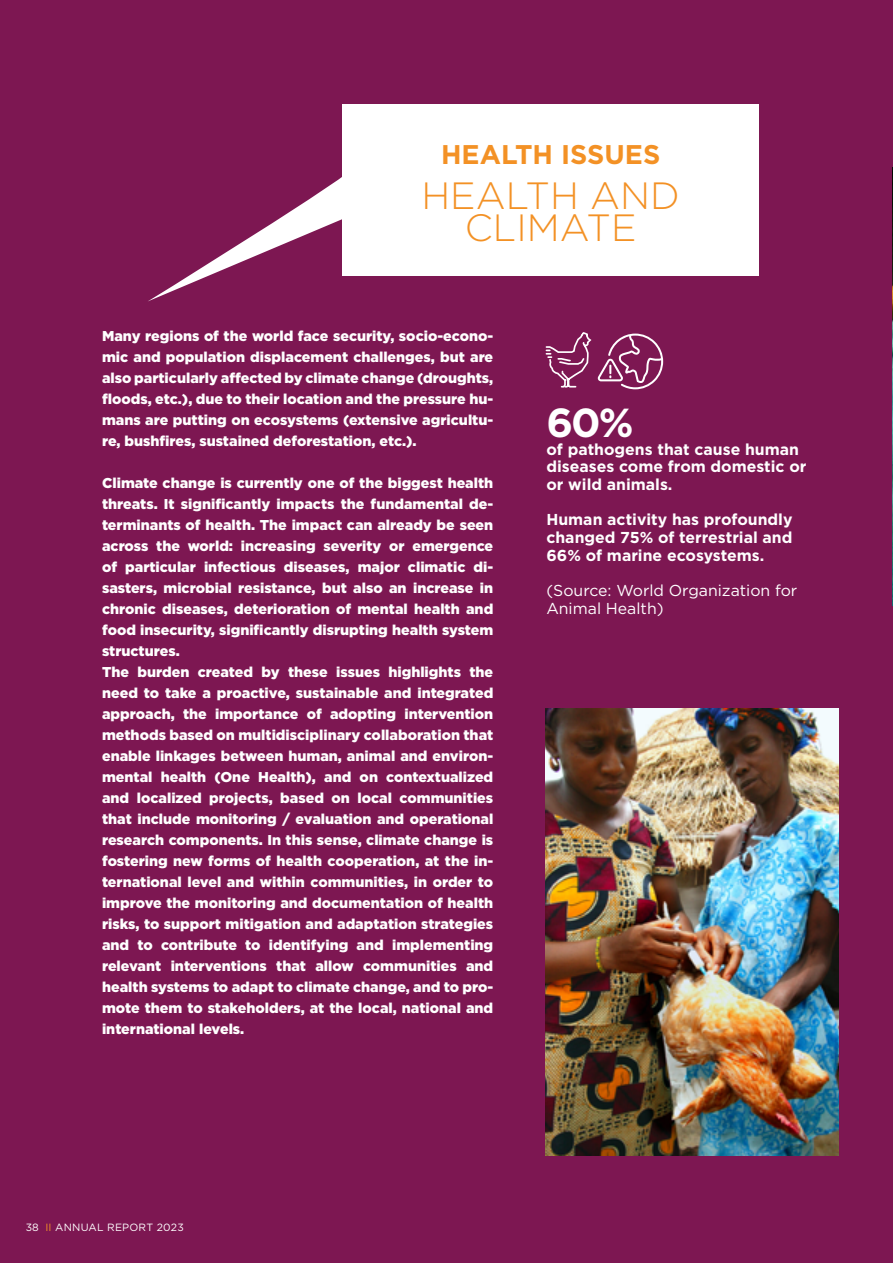
<style>
.page{position:relative;width:893px;height:1263px;background:#7d1752}
.page>*{position:absolute;margin:0;border:0;box-sizing:border-box;transform-origin:0 0}
.t1{font:700 40.5px "Gotham";color:#fff}
.t2{font:300 37.95px/32.1px "Gotham";color:#f39125;text-align:center}
.t3{font:700 27px "Gotham";color:#f39125}
.t4{font:700 15.75px/17.7px "Gotham";color:#fff}
.t5{font:15.75px/17.7px "Gotham";color:#fff}
.t6{font:900 14.25px/21px "Gotham";color:#fff;text-align:justify}
.t7{font:10.5px "Gotham";letter-spacing:.02em;color:#fff}
.s1{color:#f39125}
</style>
<div class="page">
<img style="left:892px;top:168px;width:1px;height:438px">
<img style="left:546px;top:708px;width:293px;height:447px">
<div style="left:343px;top:104px;width:416px;height:172px;background:#fff"></div>
<svg style="left:148px;top:163px;width:195px;height:138px"></svg>
<svg style="left:545px;top:332px;width:118px;height:57px"></svg>
<h3 class="t3" style="left:441px;top:136px;width:221px">HEALTH ISSUES</h3>
<h2 class="t2" style="left:421px;top:179px;width:260px">HEALTH AND<br>CLIMATE</h2>
<p class="t6" style="left:102px;top:325px;width:393px">Many regions of the world face security, socio-econo&shy;mic and population displacement challenges, but are also particularly affected by climate change (droughts, floods, etc.), due to their location and the pressure hu&shy;mans are putting on ecosystems (extensive agricultu&shy;re, bushfires, sustained deforestation, etc.).</p>
<p class="t6" style="left:102px;top:472px;width:393px;text-align:left">Climate change is currently one of the biggest health threats. It significantly impacts the fundamental de&shy;terminants of health. The impact can already be seen across the world: increasing severity or emergence of particular infectious diseases, major climatic di&shy;sasters, microbial resistance, but also an increase in chronic diseases, deterioration of mental health and food insecurity, significantly disrupting health system structures.<br>The burden created by these issues highlights the need to take a proactive, sustainable and integrated approach, the importance of adopting intervention methods based on multidisciplinary collaboration that enable linkages between human, animal and environ&shy;mental health (One Health), and on contextualized and localized projects, based on local communities that include monitoring / evaluation and operational research components. In this sense, climate change is fostering new forms of health cooperation, at the in&shy;ternational level and within communities, in order to improve the monitoring and documentation of health risks, to support mitigation and adaptation strategies and to contribute to identifying and implementing relevant interventions that allow communities and health systems to adapt to climate change, and to pro&shy;mote them to stakeholders, at the local, national and international levels.</p>
<h1 class="t1" style="left:546px;top:396px;width:89px">60%</h1>
<p class="t4" style="left:546px;top:440px;width:262px">of pathogens that cause human diseases come from domestic or or wild animals.</p>
<p class="t4" style="left:546px;top:511px;width:248px;text-align:justify">Human activity has profoundly changed 75% of terrestrial and 66% of marine ecosystems.</p>
<p class="t5" style="left:546px;top:581px;width:252px">(Source: World Organization for<br>Animal Health)</p>
<p class="t7" style="left:26px;top:1220px;width:159px">38 <span class="s1">II</span> ANNUAL REPORT 2023</p>
</div>
